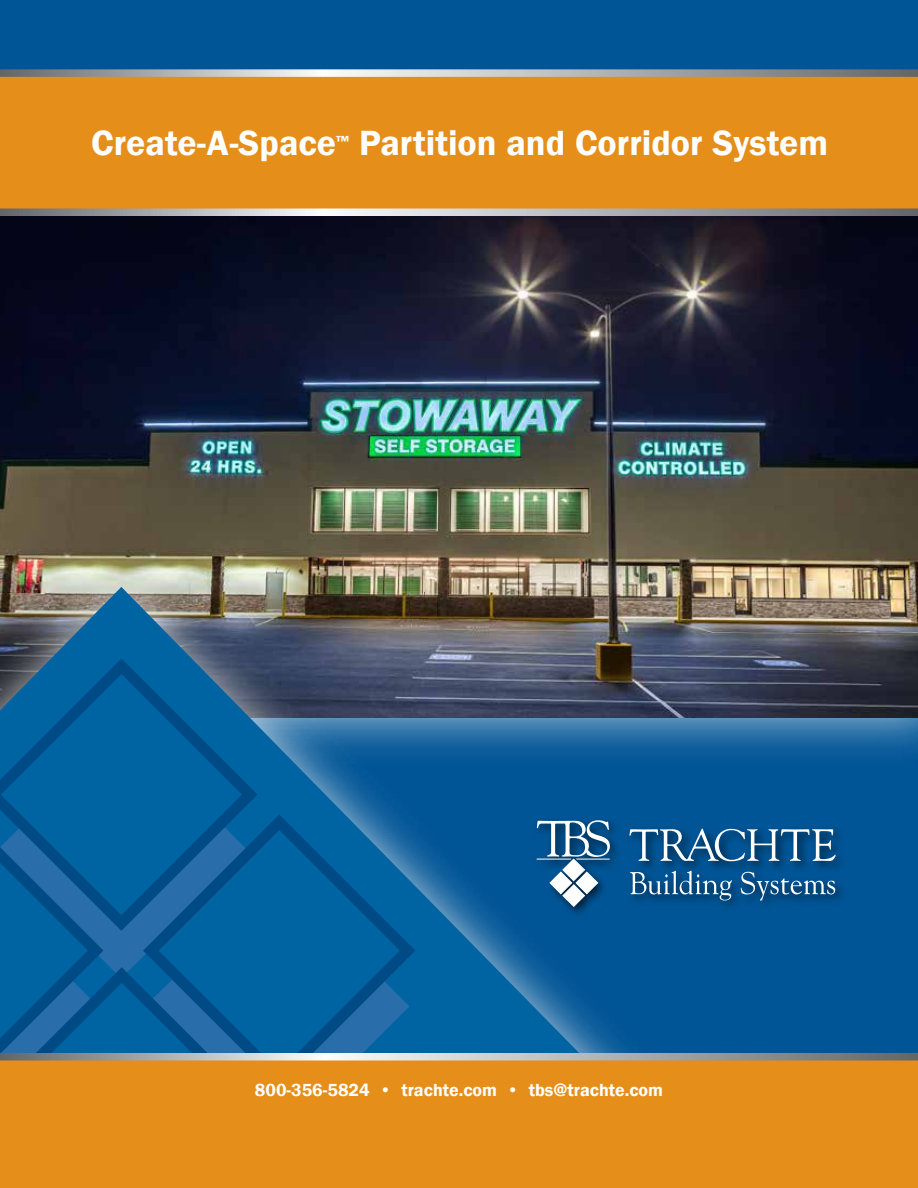
<style>
.page{position:relative;width:918px;height:1188px;background:#005596}
.page>*{position:absolute;margin:0;border:0;box-sizing:border-box;transform-origin:0 0}
.t1{font:600 36px "Franklin Gothic";color:#fff}
.t2{font:600 18px "Franklin Gothic";color:#fff}
.t3{font:600 15px "Franklin Gothic";color:#fff}
</style>
<div class="page">
<img style="left:0;top:216px;width:918px;height:501px">
<img style="left:0;top:555px;width:864px;height:198px">
<img style="left:0;top:587px;width:712px;height:466px">
<svg style="left:0;top:651px;width:265px;height:156px"></svg>
<svg style="left:0;top:807px;width:135px;height:152px"></svg>
<svg style="left:135px;top:807px;width:288px;height:246px"></svg>
<svg style="left:0;top:959px;width:266px;height:94px"></svg>
<div style="left:0;top:1053px;width:918px;height:135px;background:#e58e1a"></div>
<svg style="left:0;top:69px;width:918px;height:147px"></svg>
<div style="left:533px;top:817px;width:314px;height:101px;background:#000;opacity:.65"></div>
<svg style="left:537px;top:820px;width:73px;height:87px"></svg>
<svg style="left:630px;top:871px;width:102px;height:29px"></svg>
<svg style="left:741px;top:872px;width:94px;height:29px"></svg>
<svg style="left:629px;top:828px;width:207px;height:33px"></svg>
<h1 class="t1" style="left:91px;top:121px;width:246px">Create-A-Space</h1>
<p class="t3" style="left:336px;top:132px;width:14px">™</p>
<h1 class="t1" style="left:359px;top:121px;width:471px">Partition and Corridor System</h1>
<p class="t2" style="left:255px;top:1079px;width:410px">800-356-5824 • trachte.com • tbs@trachte.com</p>
</div>
